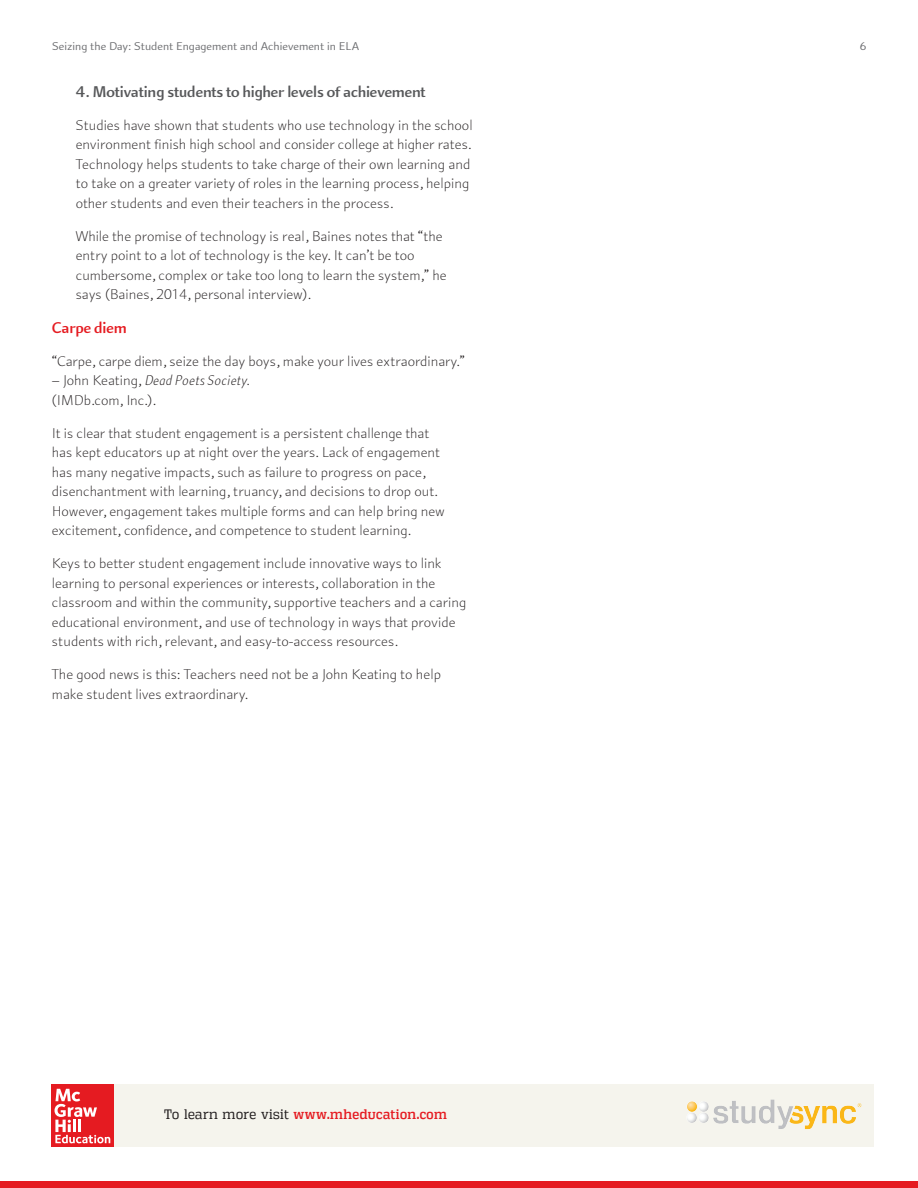
<style>
.page{position:relative;width:918px;height:1188px;background:#fff}
.page>*{position:absolute;margin:0;border:0;box-sizing:border-box;transform-origin:0 0}
.t1{font:700 16.5px "Arum Sans";color:#57585a}
.t2{font:700 16.5px "Arum Sans";color:#e51b21}
.t3{font:300 15px/19.5px "Arum Sans";color:#231f20}
.t4{font:13.5px "Vectipede Rg";letter-spacing:.03em;color:#e51b21}
.t5{font:12px "Arum Sans";color:#6c6d70}
.s1{font-style:italic}
.s2{font-family:"Vectipede Bk";color:#231f20}
</style>
<div class="page">
<div style="left:91px;top:1085px;width:783px;height:62px;background:#f5f4ed"></div>
<svg style="left:52px;top:1085px;width:62px;height:62px"></svg>
<div style="left:0;top:1182px;width:918px;height:6px;background:#e51b21"></div>
<img style="left:687px;top:1099px;width:175px;height:30px">
<p class="t5" style="left:52px;top:39px;width:309px">Seizing the Day: Student Engagement and Achievement in ELA</p>
<p class="t5" style="left:860px;top:39px;width:8px">6</p>
<p class="t1" style="left:76px;top:82px;width:351px">4. Motivating students to higher levels of achievement</p>
<p class="t3" style="left:76px;top:116px;width:399px">Studies have shown that students who use technology in the school environment finish high school and consider college at higher rates.<br>Technology helps students to take charge of their own learning and to take on a greater variety of roles in the learning process, helping other students and even their teachers in the process.</p>
<p class="t3" style="left:76px;top:227px;width:372px">While the promise of technology is real, Baines notes that “the entry point to a lot of technology is the key. It can’t be too cumbersome, complex or take too long to learn the system,” he says (Baines, 2014, personal interview).</p>
<p class="t2" style="left:52px;top:317px;width:76px">Carpe diem</p>
<p class="t3" style="left:52px;top:351px;width:414px">“Carpe, carpe diem, seize the day boys, make your lives extraordinary.”</p>
<p class="t3" style="left:52px;top:371px;width:199px">– John Keating, <span class="s1">Dead Poets Society. </span>(IMDb.com, Inc.).</p>
<p class="t3" style="left:52px;top:423px;width:394px">It is clear that student engagement is a persistent challenge that has kept educators up at night over the years. Lack of engagement has many negative impacts, such as failure to progress on pace, disenchantment with learning, truancy, and decisions to drop out.<br>However, engagement takes multiple forms and can help bring new excitement, confidence, and competence to student learning.</p>
<p class="t3" style="left:52px;top:554px;width:416px">Keys to better student engagement include innovative ways to link learning to personal experiences or interests, collaboration in the classroom and within the community, supportive teachers and a caring educational environment, and use of technology in ways that provide students with rich, relevant, and easy-to-access resources.</p>
<p class="t3" style="left:52px;top:665px;width:391px">The good news is this: Teachers need not be a John Keating to help make student lives extraordinary.</p>
<p class="t4" style="left:164px;top:1106px;width:284px"><span class="s2">To learn more visit</span> www.mheducation.com</p>
</div>
